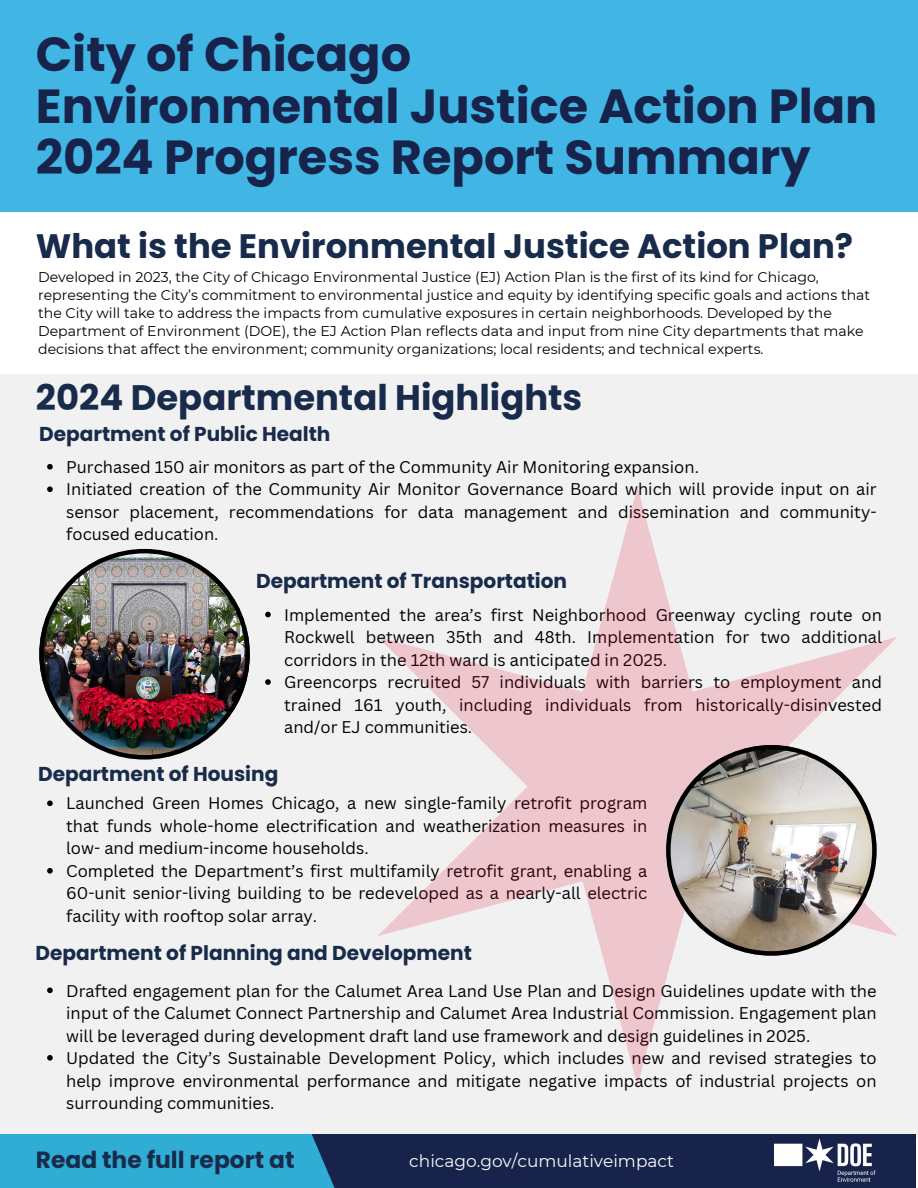
<style>
.page{position:relative;width:918px;height:1188px;background:#fff}
.page>*{position:absolute;margin:0;border:0;box-sizing:border-box;transform-origin:0 0}
.t1{font:700 47.85px/51.8px "Poppins";color:#18234b}
.t2{font:700 35.4px "Poppins";color:#182b4b}
.t3{font:700 33.9px "Poppins";color:#182b4b}
.t4{font:700 23.4px "Poppins";color:#182b4b}
.t5{font:700 20.1px "Poppins";color:#182b4b}
.t6{font:16.95px "Montserrat";color:#fafafa}
.t7{font:16.5px/22.5px "Canva Sans";color:#000;text-align:justify}
.t8{font:14.1px/18px "Montserrat";color:#000}
</style>
<div class="page">
<div style="left:0;top:374px;width:918px;height:764px;background:#f1f1f1"></div>
<div style="left:310px;top:1134px;width:606px;height:54px;background:#18234b"></div>
<div style="left:0;top:1134px;width:335px;height:54px;background:#30add4"></div>
<div style="left:0;top:0;width:918px;height:212px;background:#41b6e5"></div>
<img style="left:775px;top:1138px;width:101px;height:44px">
<svg style="left:265px;top:612px;width:6px;height:5px"></svg>
<svg style="left:265px;top:679px;width:6px;height:6px"></svg>
<svg style="left:47px;top:800px;width:6px;height:6px"></svg>
<svg style="left:47px;top:868px;width:6px;height:6px"></svg>
<svg style="left:47px;top:464px;width:6px;height:6px"></svg>
<svg style="left:47px;top:486px;width:6px;height:6px"></svg>
<svg style="left:47px;top:988px;width:6px;height:5px"></svg>
<svg style="left:47px;top:1055px;width:6px;height:6px"></svg>
<img style="left:378px;top:487px;width:519px;height:599px">
<svg style="left:666px;top:745px;width:210px;height:210px"></svg>
<img style="left:39px;top:549px;width:211px;height:210px">
<p class="t1" style="left:36px;top:28px;width:843px">City of Chicago<br>Environmental Justice Action Plan<br>2024 Progress Report Summary</p>
<p class="t3" style="left:36px;top:222px;width:819px">What is the Environmental Justice Action Plan?</p>
<h4 class="t8" style="left:38px;top:268px;width:834px">Developed in 2023, the City of Chicago Environmental Justice (EJ) Action Plan is the first of its kind for Chicago, representing the City’s commitment to environmental justice and equity by identifying specific goals and actions that the City will take to address the impacts from cumulative exposures in certain neighborhoods. Developed by the Department of Environment (DOE), the EJ Action Plan reflects data and input from nine City departments that make decisions that affect the environment; community organizations; local residents; and technical experts.</h4>
<p class="t2" style="left:36px;top:373px;width:548px">2024 Departmental Highlights</p>
<h3 class="t5" style="left:39px;top:420px;width:293px">Department of Public Health</h3>
<p class="t7" style="left:66px;top:455px;width:634px">Purchased 150 air monitors as part of the Community Air Monitoring expansion.</p>
<p class="t7" style="left:66px;top:478px;width:812px">Initiated creation of the Community Air Monitor Governance Board which will provide input on air sensor placement, recommendations for data management and dissemination and community&shy;focused education.</p>
<h1 class="t5" style="left:256px;top:567px;width:313px">Department of Transportation</h1>
<h2 class="t7" style="left:284px;top:603px;width:599px">Implemented the area’s first Neighborhood Greenway cycling route on Rockwell between 35th and 48th. Implementation for two additional corridors in the 12th ward is anticipated in 2025.</h2>
<p class="t7" style="left:284px;top:671px;width:599px">Greencorps recruited 57 individuals with barriers to employment and trained 161 youth, including individuals from historically-disinvested and/or EJ communities.</p>
<h4 class="t5" style="left:38px;top:760px;width:242px">Department of Housing</h4>
<p class="t7" style="left:66px;top:792px;width:583px">Launched Green Homes Chicago, a new single-family retrofit program that funds whole-home electrification and weatherization measures in low- and medium-income households.</p>
<p class="t7" style="left:66px;top:859px;width:583px">Completed the Department’s first multifamily retrofit grant, enabling a 60-unit senior-living building to be redeveloped as a nearly-all electric facility with rooftop solar array.</p>
<h2 class="t5" style="left:36px;top:939px;width:438px">Department of Planning and Development</h2>
<p class="t7" style="left:66px;top:979px;width:812px">Drafted engagement plan for the Calumet Area Land Use Plan and Design Guidelines update with the input of the Calumet Connect Partnership and Calumet Area Industrial Commission. Engagement plan will be leveraged during development draft land use framework and design guidelines in 2025.</p>
<h4 class="t7" style="left:66px;top:1046px;width:812px">Updated the City’s Sustainable Development Policy, which includes new and revised strategies to help improve environmental performance and mitigate negative impacts of industrial projects on surrounding communities.</h4>
<p class="t4" style="left:36px;top:1143px;width:260px">Read the full report at</p>
<h4 class="t6" style="left:409px;top:1151px;width:266px">chicago.gov/cumulativeimpact</h4>
</div>
